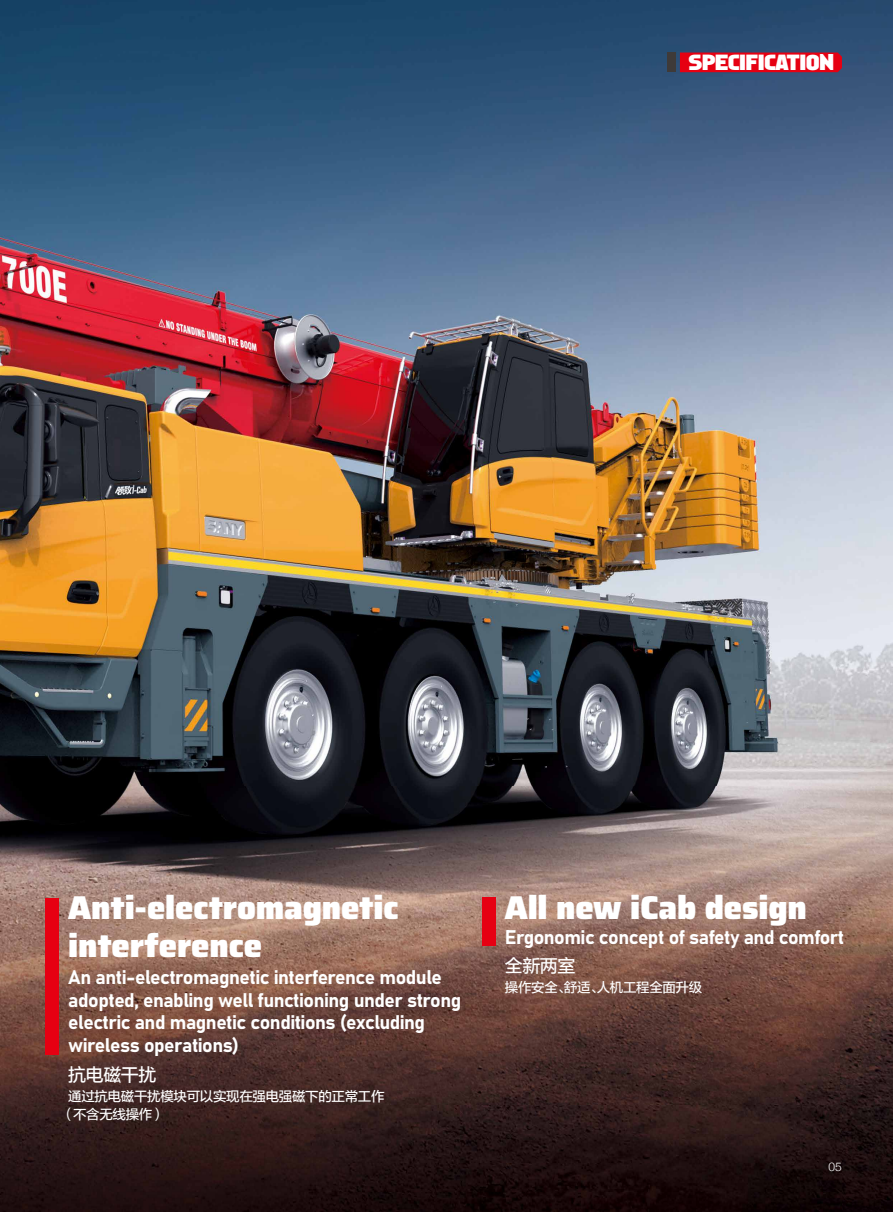
<style>
.page{position:relative;width:893px;height:1212px;background:#fff}
.page>*{position:absolute;margin:0;border:0;box-sizing:border-box;transform-origin:0 0}
.t1{font:900 33px/38.2px "Saira";letter-spacing:-.005em;color:#fff}
.t2{font:20.1px "HF Spaceship";letter-spacing:-.03em;color:#fff}
.t3{font:700 19.5px/22.5px "Bahnschrift Static";letter-spacing:-.025em;color:#fff}
.t4{font:18px "FZLTZHUNHK GBK1 0";letter-spacing:-.025em;color:#fff}
.t5{font:13.5px/18px "FZLTZHUNHK GBK1 0";letter-spacing:-.025em;color:#fff}
.t6{font:300 12px "Helvetica Neue";color:#fff}
</style>
<div class="page">
<img style="left:0;top:0;width:893px;height:1212px">
<div style="left:482px;top:898px;width:13px;height:48px;background:#e60012"></div>
<div style="left:45px;top:898px;width:14px;height:156px;background:#e60012"></div>
<div style="left:680px;top:53px;width:162px;height:19px;background:#e60012"></div>
<div style="left:667px;top:53px;width:9px;height:19px;background:#3e3a39"></div>
<p class="t2" style="left:689px;top:51px;width:147px">SPECIFICATION</p>
<h1 class="t1" style="left:68px;top:888px;width:332px">Anti-electromagnetic interference</h1>
<p class="t3" style="left:68px;top:966px;width:394px">An anti-electromagnetic interference module adopted, enabling well functioning under strong electric and magnetic conditions (excluding wireless operations)</p>
<p class="t4" style="left:68px;top:1064px;width:90px">抗电磁干扰</p>
<p class="t5" style="left:62px;top:1087px;width:324px;text-indent:7px">通过抗电磁干扰模块可以实现在强电强磁下的正常工作（不含无线操作）</p>
<h1 class="t1" style="left:505px;top:888px;width:304px">All new iCab design</h1>
<p class="t3" style="left:505px;top:925px;width:341px">Ergonomic concept of safety and comfort</p>
<p class="t4" style="left:505px;top:956px;width:72px">全新两室</p>
<p class="t5" style="left:505px;top:979px;width:199px">操作安全、舒适、人机工程全面升级</p>
<p class="t6" style="left:829px;top:1157px;width:15px">05</p>
</div>
